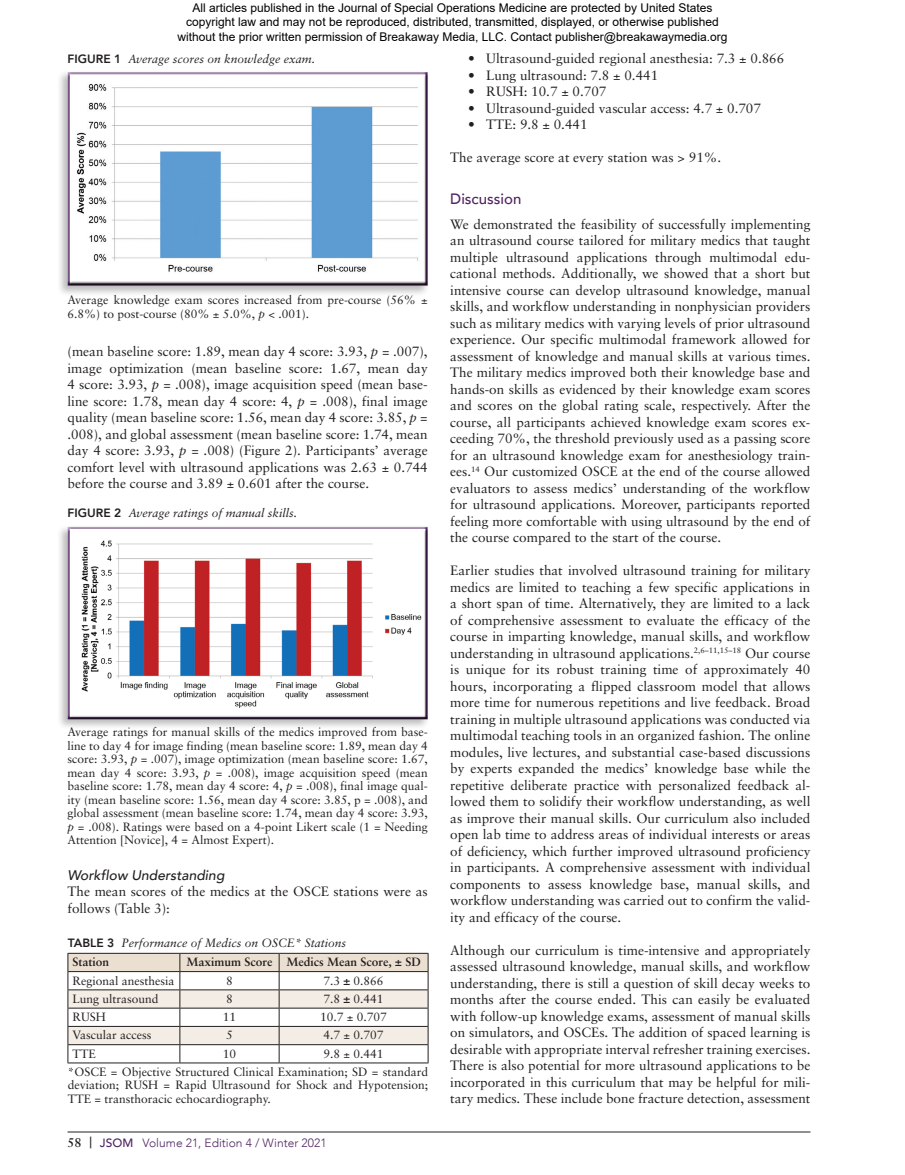
<style>
.page{position:relative;width:905px;height:1175px;background:#fff}
.page>*{position:absolute;margin:0;border:0;box-sizing:border-box;transform-origin:0 0}
.t1{font:500 15px "Avenir";color:#512562}
.t2{font:italic 500 13.8px "Avenir";color:#231f20}
.t3{font:13.5px/16.5px "Sabon";color:#231f20;text-align:justify}
.t4{font:12px/13.5px "Sabon";color:#231f20}
.t5{font:12px/14.4px "Arial";color:#000;text-align:center}
.t6{font:italic 12px/19px "Sabon";color:#231f20}
.t7{font:300 12px "Avenir";color:#512562}
.t8{font:700 12px "Sabon";color:#231f20}
.s1{font-family:"Avenir";font-weight:800;font-style:normal}
.s2{font-style:italic}
.s3{font-weight:700;font-style:normal}
.s4{font-weight:700}
.s5{font-family:"Sabon";font-weight:700;font-size:12.75px;color:#231f20}
.s6{font-family:"Gotham Condensed";font-weight:500;font-size:13.5px;color:#231f20}
.s7{font-weight:500}
</style>
<div class="page">
<hr style="left:68px;top:1131px;width:742px;height:1px;background:#231f20">
<div style="left:57px;top:524px;width:373px;height:206px;background:#231f20;opacity:.3"></div>
<div style="left:66px;top:526px;width:363px;height:194px;background:#231f20;opacity:.75"></div>
<svg style="left:68px;top:953px;width:361px;height:109px"></svg>
<hr style="left:68px;top:1044px;width:112px;height:1px;background:#231f20">
<hr style="left:180px;top:1044px;width:99px;height:1px;background:#231f20">
<hr style="left:279px;top:1044px;width:149px;height:1px;background:#231f20">
<hr style="left:68px;top:1062px;width:112px;height:1px;background:#231f20">
<hr style="left:180px;top:1062px;width:99px;height:1px;background:#231f20">
<hr style="left:279px;top:1062px;width:149px;height:1px;background:#231f20">
<div style="left:57px;top:70px;width:373px;height:226px;background:#231f20;opacity:.3"></div>
<div style="left:66px;top:71px;width:363px;height:215px;background:#231f20;opacity:.75"></div>
<p class="t5" style="left:177px;top:0;width:551px">All articles published in the Journal of Special Operations Medicine are protected by United States copyright law and may not be reproduced, distributed, transmitted, displayed, or otherwise published without the prior written permission of Breakaway Media, LLC. Contact publisher@breakawaymedia.org</p>
<p class="t6" style="left:68px;top:49px;width:249px"><span class="s1">FIGURE 1</span> Average scores on knowledge exam.</p>
<p class="t4" style="left:67px;top:293px;width:361px">Average knowledge exam scores increased from pre-course (56% ±<br>6.8%) to post-course (80% ± 5.0%, <span class="s2">p</span> &lt; .001).</p>
<p class="t3" style="left:68px;top:343px;width:362px">(mean baseline score: 1.89, mean day 4 score: 3.93, <span class="s2">p</span> = .007), image optimization (mean baseline score: 1.67, mean day 4 score: 3.93, <span class="s2">p</span> = .008), image acquisition speed (mean base&shy;line score: 1.78, mean day 4 score: 4, <span class="s2">p</span> = .008), final image quality (mean baseline score: 1.56, mean day 4 score: 3.85, <span class="s2">p</span> = .008), and global assessment (mean baseline score: 1.74, mean day 4 score: 3.93, <span class="s2">p</span> = .008) (Figure 2). Participants’ average comfort level with ultrasound applications was 2.63 ± 0.744 before the course and 3.89 ± 0.601 after the course.</p>
<p class="t6" style="left:68px;top:503px;width:231px"><span class="s1">FIGURE 2</span> Average ratings of manual skills.</p>
<p class="t4" style="left:67px;top:725px;width:362px;text-align:justify">Average ratings for manual skills of the medics improved from base&shy;line to day 4 for image finding (mean baseline score: 1.89, mean day 4 score: 3.93, <span class="s2">p</span> = .007), image optimization (mean baseline score: 1.67, mean day 4 score: 3.93, <span class="s2">p</span> = .008), image acquisition speed (mean baseline score: 1.78, mean day 4 score: 4, <span class="s2">p</span> = .008), final image qual&shy;ity (mean baseline score: 1.56, mean day 4 score: 3.85, p = .008), and global assessment (mean baseline score: 1.74, mean day 4 score: 3.93, <span class="s2">p</span> = .008). Ratings were based on a 4-point Likert scale (1 = Needing Attention [Novice], 4 = Almost Expert).</p>
<p class="t2" style="left:68px;top:866px;width:158px">Workflow Understanding</p>
<p class="t3" style="left:68px;top:883px;width:362px">The mean scores of the medics at the OSCE stations were as follows (Table 3):</p>
<p class="t6" style="left:72px;top:933px;width:275px;text-indent:-4px"><span class="s1">TABLE 3</span> Performance of Medics on OSCE* Stations<br><span class="s3">Station</span></p>
<p class="t8" style="left:186px;top:954px;width:236px">Maximum Score Medics Mean Score, ± SD</p>
<p class="t4" style="left:72px;top:973px;width:104px">Regional anesthesia</p>
<p class="t4" style="left:226px;top:973px;width:8px">8</p>
<p class="t4" style="left:323px;top:973px;width:62px">7.3 <span class="s4">±</span> 0.866</p>
<p class="t4" style="left:72px;top:991px;width:88px">Lung ultrasound</p>
<p class="t4" style="left:226px;top:991px;width:8px">8</p>
<p class="t4" style="left:323px;top:991px;width:62px">7.8 <span class="s4">±</span> 0.441</p>
<p class="t4" style="left:72px;top:1010px;width:35px">RUSH</p>
<p class="t4" style="left:223px;top:1010px;width:15px">11</p>
<p class="t4" style="left:320px;top:1010px;width:68px">10.7 ± 0.707</p>
<p class="t4" style="left:72px;top:1028px;width:80px">Vascular access</p>
<p class="t4" style="left:226px;top:1028px;width:8px">5</p>
<p class="t4" style="left:323px;top:1028px;width:62px">4.7 ± 0.707</p>
<p class="t4" style="left:72px;top:1046px;width:25px">TTE</p>
<p class="t4" style="left:223px;top:1046px;width:15px">10</p>
<p class="t4" style="left:68px;top:1044px;width:362px;line-height:18.3px;text-indent:256px">9.8 ± 0.441<br>*OSCE = Objective Structured Clinical Examination; SD = standard</p>
<p class="t4" style="left:68px;top:1078px;width:361px">deviation; RUSH = Rapid Ultrasound for Shock and Hypotension;<br>TTE = transthoracic echocardiography.</p>
<p class="t7" style="left:68px;top:1135px;width:260px"><span class="s5">58</span> <span class="s6">|</span> <span class="s7">JSOM</span> Volume 21, Edition 4 / Winter 2021</p>
<p class="t3" style="left:468px;top:50px;width:317px">• Ultrasound-guided regional anesthesia: 7.3 ± 0.866</p>
<p class="t3" style="left:468px;top:67px;width:191px">• Lung ultrasound: 7.8 ± 0.441</p>
<p class="t3" style="left:468px;top:83px;width:140px">• RUSH: 10.7 ± 0.707</p>
<p class="t3" style="left:468px;top:100px;width:294px">• Ultrasound-guided vascular access: 4.7 ± 0.707</p>
<p class="t3" style="left:468px;top:116px;width:121px">• TTE: 9.8 ± 0.441</p>
<p class="t3" style="left:450px;top:149px;width:272px">The average score at every station was &gt; 91%.</p>
<p class="t1" style="left:450px;top:185px;width:73px">Discussion</p>
<p class="t3" style="left:450px;top:215px;width:362px">We demonstrated the feasibility of successfully implementing an ultrasound course tailored for military medics that taught multiple ultrasound applications through multimodal edu&shy;cational methods. Additionally, we showed that a short but intensive course can develop ultrasound knowledge, manual skills, and workflow understanding in nonphysician providers such as military medics with varying levels of prior ultrasound experience. Our specific multimodal framework allowed for assessment of knowledge and manual skills at various times.<br>The military medics improved both their knowledge base and hands-on skills as evidenced by their knowledge exam scores and scores on the global rating scale, respectively. After the course, all participants achieved knowledge exam scores ex&shy;ceeding 70%, the threshold previously used as a passing score for an ultrasound knowledge exam for anesthesiology train&shy;ees.<sup>14</sup> Our customized OSCE at the end of the course allowed evaluators to assess medics’ understanding of the workflow for ultrasound applications. Moreover, participants reported feeling more comfortable with using ultrasound by the end of the course compared to the start of the course.</p>
<p class="t3" style="left:450px;top:562px;width:362px">Earlier studies that involved ultrasound training for military medics are limited to teaching a few specific applications in a short span of time. Alternatively, they are limited to a lack of comprehensive assessment to evaluate the efficacy of the course in imparting knowledge, manual skills, and workflow understanding in ultrasound applications.<sup>2,6–11,15–18</sup> Our course is unique for its robust training time of approximately 40 hours, incorporating a flipped classroom model that allows more time for numerous repetitions and live feedback. Broad training in multiple ultrasound applications was conducted via multimodal teaching tools in an organized fashion. The online modules, live lectures, and substantial case-based discussions by experts expanded the medics’ knowledge base while the repetitive deliberate practice with personalized feedback al&shy;lowed them to solidify their workflow understanding, as well as improve their manual skills. Our curriculum also included open lab time to address areas of individual interests or areas of deficiency, which further improved ultrasound proficiency in participants. A comprehensive assessment with individual components to assess knowledge base, manual skills, and workflow understanding was carried out to confirm the valid&shy;ity and efficacy of the course.</p>
<p class="t3" style="left:450px;top:941px;width:362px">Although our curriculum is time-intensive and appropriately assessed ultrasound knowledge, manual skills, and workflow understanding, there is still a question of skill decay weeks to months after the course ended. This can easily be evaluated with follow-up knowledge exams, assessment of manual skills on simulators, and OSCEs. The addition of spaced learning is desirable with appropriate interval refresher training exercises.<br>There is also potential for more ultrasound applications to be incorporated in this curriculum that may be helpful for mili&shy;tary medics. These include bone fracture detection, assessment</p>
</div>
